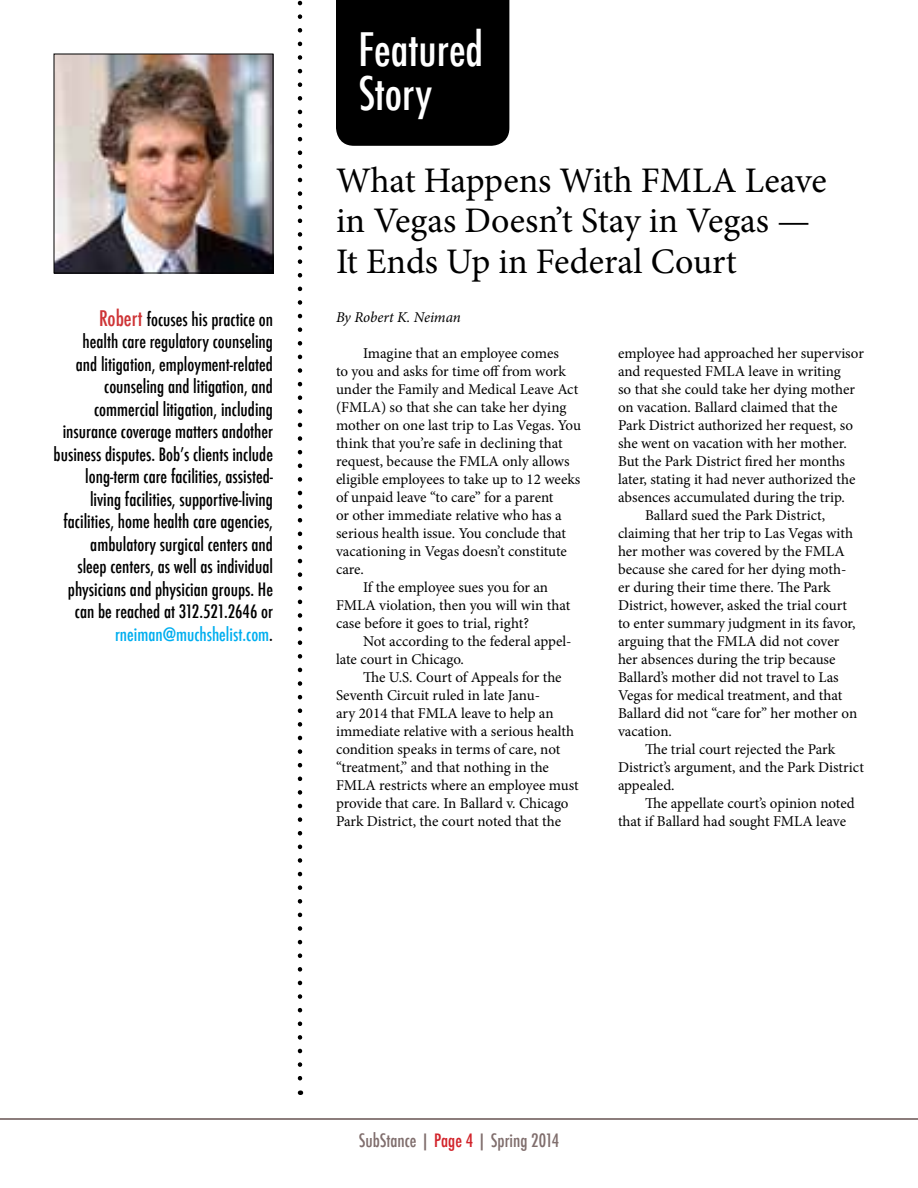
<style>
.page{position:relative;width:918px;height:1188px;background:#fff}
.page>*{position:absolute;margin:0;border:0;box-sizing:border-box;transform-origin:0 0}
.t1{font:500 condensed 45px/43.5px "Futura";color:#fff}
.t2{font:36px/40.5px "Minion Pro";color:#000}
.t3{font:500 condensed 18px/22.5px "Futura";color:#000;text-align:right}
.t4{font:500 condensed 18px "Futura";color:#806e6d}
.t5{font:15px "Minion Pro";color:#000}
.t6{font:italic 15px "Minion Pro";letter-spacing:-.005em;color:#000}
.s1{font-size:21px;color:#ce3436}
.s2{color:#00aeef}
.s3{color:#d2232a}
</style>
<div class="page">
<hr style="left:0;top:1118px;width:918px;height:2px;background:#675352">
<svg style="left:298px;top:0;width:4px;height:1095px"></svg>
<div style="left:336px;top:0;width:173px;height:146px;background:#000"></div>
<img style="left:56px;top:56px;width:215px;height:215px">
<div style="left:54px;top:54px;width:219px;height:219px;border:1px solid #000"></div>
<h1 class="t1" style="left:358px;top:28px;width:126px">Featured<br>Story</h1>
<h2 class="t2" style="left:336px;top:160px;width:492px">What Happens With FMLA Leave in Vegas Doesn’t Stay in Vegas —<br>It Ends Up in Federal Court</h2>
<p class="t3" style="left:54px;top:308px;width:221px"><span class="s1">Robert</span> focuses his practice on<br>health care regulatory counseling<br>and litigation, employment-related counseling and litigation, and commercial litigation, including insurance coverage matters andother business disputes. Bob’s clients include long-term care facilities, assisted&shy;living facilities, supportive-living facilities, home health care agencies, ambulatory surgical centers and<br>sleep centers, as well as individual physicians and physician groups. He can be reached at 312.521.2646 or <span class="s2">rneiman@muchshelist.com</span>.</p>
<p class="t6" style="left:336px;top:307px;width:126px">By Robert K. Neiman</p>
<p class="t5" style="left:363px;top:343px;width:197px">Imagine that an employee comes</p>
<p class="t5" style="left:336px;top:361px;width:231px">to you and asks for time off from work</p>
<p class="t5" style="left:336px;top:379px;width:244px">under the Family and Medical Leave Act</p>
<p class="t5" style="left:336px;top:397px;width:232px">(FMLA) so that she can take her dying</p>
<p class="t5" style="left:336px;top:415px;width:247px">mother on one last trip to Las Vegas. You</p>
<p class="t5" style="left:336px;top:433px;width:228px">think that you’re safe in declining that</p>
<p class="t5" style="left:336px;top:451px;width:235px">request, because the FMLA only allows</p>
<p class="t5" style="left:336px;top:469px;width:246px">eligible employees to take up to 12 weeks</p>
<p class="t5" style="left:336px;top:487px;width:219px">of unpaid leave “to care” for a parent</p>
<p class="t5" style="left:336px;top:505px;width:227px">or other immediate relative who has a</p>
<p class="t5" style="left:336px;top:523px;width:232px">serious health issue. You conclude that</p>
<p class="t5" style="left:336px;top:541px;width:232px">vacationing in Vegas doesn’t constitute</p>
<p class="t5" style="left:336px;top:559px;width:29px">care.</p>
<p class="t5" style="left:363px;top:577px;width:187px">If the employee sues you for an</p>
<p class="t5" style="left:336px;top:595px;width:236px">FMLA violation, then you will win that</p>
<p class="t5" style="left:336px;top:613px;width:195px">case before it goes to trial, right?</p>
<p class="t5" style="left:363px;top:631px;width:210px">Not according to the federal appel-</p>
<p class="t5" style="left:336px;top:649px;width:130px">late court in Chicago.</p>
<p class="t5" style="left:363px;top:667px;width:200px">The U.S. Court of Appeals for the</p>
<p class="t5" style="left:336px;top:685px;width:206px">Seventh Circuit ruled in late Janu-</p>
<p class="t5" style="left:336px;top:703px;width:219px">ary 2014 that FMLA leave to help an</p>
<p class="t5" style="left:336px;top:721px;width:240px">immediate relative with a serious health</p>
<p class="t5" style="left:336px;top:739px;width:226px">condition speaks in terms of care, not</p>
<p class="t5" style="left:336px;top:757px;width:215px">“treatment,” and that nothing in the</p>
<p class="t5" style="left:336px;top:775px;width:244px">FMLA restricts where an employee must</p>
<p class="t5" style="left:336px;top:793px;width:234px">provide that care. In Ballard v. Chicago</p>
<p class="t5" style="left:336px;top:811px;width:227px">Park District, the court noted that the</p>
<p class="t5" style="left:618px;top:343px;width:247px">employee had approached her supervisor</p>
<p class="t5" style="left:618px;top:361px;width:224px">and requested FMLA leave in writing</p>
<p class="t5" style="left:618px;top:379px;width:238px">so that she could take her dying mother</p>
<p class="t5" style="left:618px;top:397px;width:221px">on vacation. Ballard claimed that the</p>
<p class="t5" style="left:618px;top:415px;width:237px">Park District authorized her request, so</p>
<p class="t5" style="left:618px;top:433px;width:230px">she went on vacation with her mother.</p>
<p class="t5" style="left:618px;top:451px;width:229px">But the Park District fired her months</p>
<p class="t5" style="left:618px;top:469px;width:239px">later, stating it had never authorized the</p>
<p class="t5" style="left:618px;top:487px;width:228px">absences accumulated during the trip.</p>
<p class="t5" style="left:645px;top:505px;width:182px">Ballard sued the Park District,</p>
<p class="t5" style="left:618px;top:523px;width:237px">claiming that her trip to Las Vegas with</p>
<p class="t5" style="left:618px;top:541px;width:228px">her mother was covered by the FMLA</p>
<p class="t5" style="left:618px;top:559px;width:230px">because she cared for her dying moth-</p>
<p class="t5" style="left:618px;top:577px;width:214px">er during their time there. The Park</p>
<p class="t5" style="left:618px;top:595px;width:231px">District, however, asked the trial court</p>
<p class="t5" style="left:618px;top:613px;width:239px">to enter summary judgment in its favor,</p>
<p class="t5" style="left:618px;top:631px;width:223px">arguing that the FMLA did not cover</p>
<p class="t5" style="left:618px;top:649px;width:219px">her absences during the trip because</p>
<p class="t5" style="left:618px;top:667px;width:222px">Ballard’s mother did not travel to Las</p>
<p class="t5" style="left:618px;top:685px;width:226px">Vegas for medical treatment, and that</p>
<p class="t5" style="left:618px;top:703px;width:241px">Ballard did not “care for” her mother on</p>
<p class="t5" style="left:618px;top:721px;width:55px">vacation.</p>
<p class="t5" style="left:645px;top:739px;width:192px">The trial court rejected the Park</p>
<p class="t5" style="left:618px;top:757px;width:248px">District’s argument, and the Park District</p>
<p class="t5" style="left:618px;top:775px;width:58px">appealed.</p>
<p class="t5" style="left:645px;top:793px;width:211px">The appellate court’s opinion noted</p>
<p class="t5" style="left:618px;top:811px;width:230px">that if Ballard had sought FMLA leave</p>
<p class="t4" style="left:359px;top:1129px;width:202px">SubStance | <span class="s3">Page 4</span> | Spring 2014</p>
</div>
